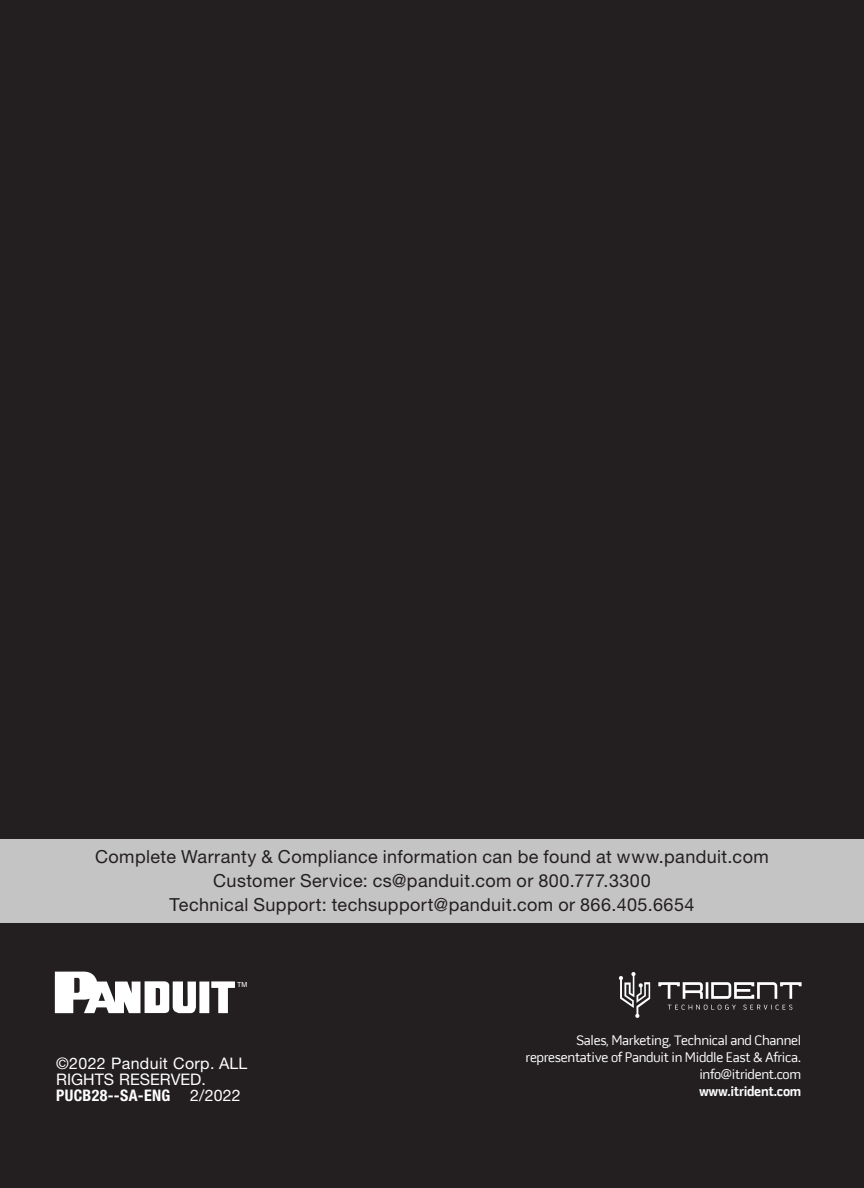
<style>
.page{position:relative;width:864px;height:1188px;background:#231f20}
.page>*{position:absolute;margin:0;border:0;box-sizing:border-box;transform-origin:0 0}
.t1{font:18px/24px "Helvetica Neue LT Std";letter-spacing:.025em;color:#231f20;text-align:center}
.t2{font:15.9px/15.9px "Helvetica Neue LT Std";color:#fff}
.t3{font:14.1px/17.1px "Pill Gothic 600 mg";letter-spacing:-.02em;color:#fff;text-align:right}
.t4{font:700 14.1px "Pill Gothic 600 mg";letter-spacing:-.02em;color:#fff}
.t5{font:6.9px "Helvetica";color:#fff}
.s1{font-weight:700;font-stretch:condensed}
</style>
<div class="page">
<div style="left:0;top:840px;width:864px;height:83px;background:#c5c4c4"></div>
<svg style="left:55px;top:972px;width:180px;height:41px"></svg>
<img style="left:619px;top:972px;width:183px;height:46px">
<p class="t1" style="left:95px;top:844px;width:675px">Complete Warranty &amp; Compliance information can be found at www.panduit.com<br>Customer Service: cs@panduit.com or 800.777.3300<br>Technical Support: techsupport@panduit.com or 866.405.6654</p>
<p class="t5" style="left:237px;top:981px;width:12px">TM</p>
<p class="t2" style="left:56px;top:1055px;width:193px">©2022 Panduit Corp. ALL<br>RIGHTS RESERVED.<br><span class="s1">PUCB28--SA-ENG</span> 2/2022</p>
<p class="t3" style="left:526px;top:1032px;width:277px">Sales, Marketing, Technical and Channel representative of Panduit in Middle East &amp; Africa. info@itrident.com</p>
<p class="t4" style="left:699px;top:1083px;width:104px">www.itrident.com</p>
</div>
